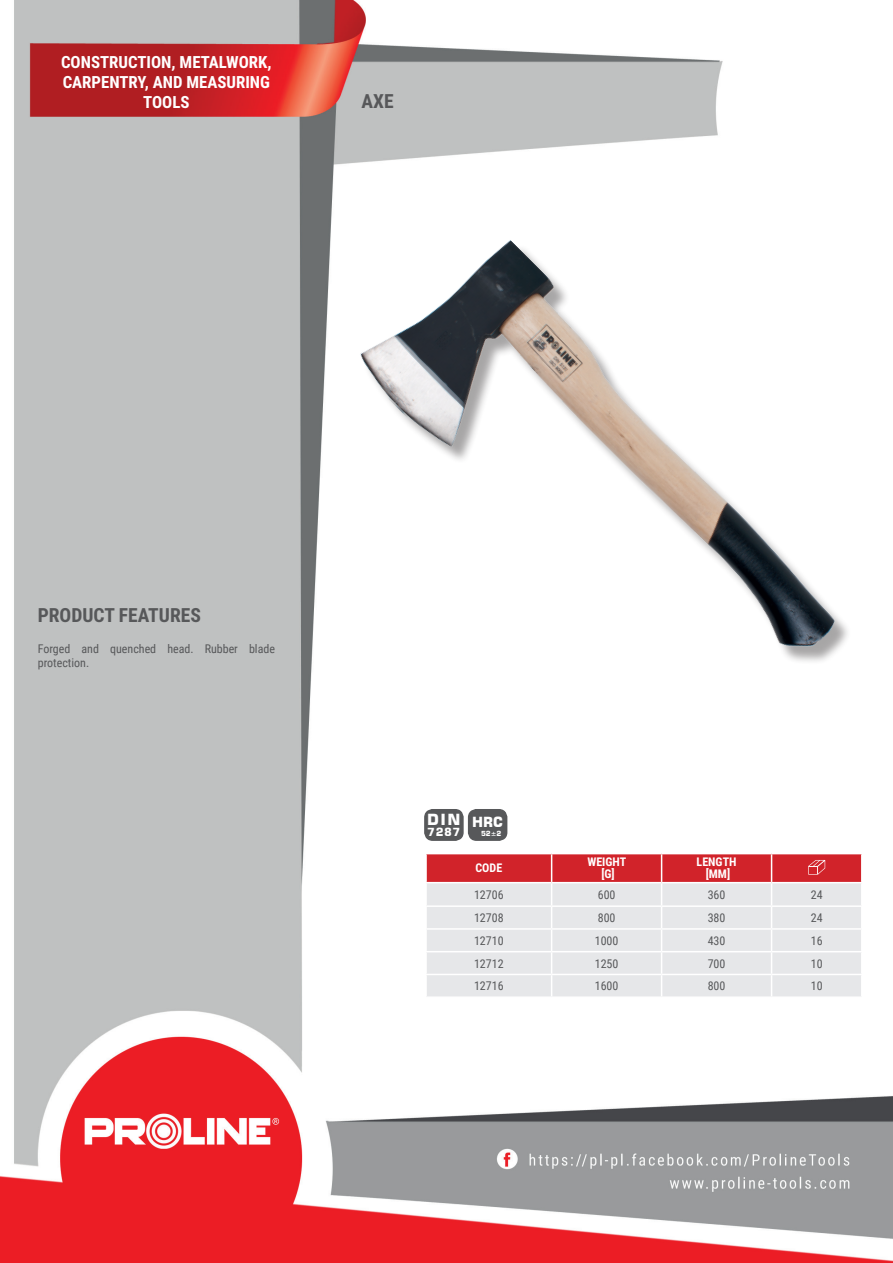
<style>
.page{position:relative;width:893px;height:1263px;background:#fff}
.page>*{position:absolute;margin:0;border:0;box-sizing:border-box;transform-origin:0 0}
.t1{font:700 19.5px "Roboto Condensed";color:#57585a}
.t2{font:700 16.8px/20.1px "Roboto Condensed";color:#fff;text-align:center}
.t3{font:700 15.3px "Square 721 BT";color:#fff}
.t4{font:700 13.95px "Square 721 BT";color:#fff}
.t5{font:12px/14.4px "Roboto Condensed";color:#57585a}
.t6{font:700 12px/12px "Roboto Condensed";color:#fff;text-align:center}
.t7{font:700 11.1px "Square 721 BT";color:#fff}
.t8{font:700 6.9px "Square 721 BT";color:#fff}
</style>
<div class="page">
<img style="left:0;top:0;width:893px;height:1263px">
<img style="left:352px;top:222px;width:513px;height:513px">
<hr style="left:425px;top:854px;width:2px;height:28px;background:#fff">
<hr style="left:425px;top:883px;width:2px;height:22px;background:#fff">
<hr style="left:425px;top:907px;width:2px;height:21px;background:#fff">
<hr style="left:425px;top:930px;width:2px;height:21px;background:#fff">
<hr style="left:425px;top:952px;width:2px;height:22px;background:#fff">
<hr style="left:425px;top:975px;width:2px;height:21px;background:#fff">
<hr style="left:425px;top:853px;width:127px;height:1px;background:#fff">
<hr style="left:425px;top:882px;width:127px;height:1px;background:#fff">
<hr style="left:425px;top:905px;width:127px;height:2px;background:#fff">
<hr style="left:425px;top:928px;width:127px;height:2px;background:#fff">
<hr style="left:425px;top:951px;width:127px;height:1px;background:#fff">
<hr style="left:425px;top:974px;width:127px;height:1px;background:#fff">
<hr style="left:425px;top:996px;width:127px;height:2px;background:#fff">
<hr style="left:552px;top:996px;width:110px;height:2px;background:#fff">
<hr style="left:662px;top:996px;width:110px;height:2px;background:#fff">
<hr style="left:772px;top:996px;width:90px;height:2px;background:#fff">
<svg style="left:426px;top:853px;width:436px;height:143px;background:#e3c3c6"></svg>
<div style="left:425px;top:810px;width:38px;height:30px;background:#57585a;border-radius:8px"></div>
<div style="left:424px;top:809px;width:40px;height:32px;border:1px solid #57585a;border-radius:8px"></div>
<div style="left:469px;top:810px;width:38px;height:30px;background:#57585a;border-radius:8px"></div>
<div style="left:468px;top:809px;width:39px;height:32px;border:1px solid #57585a;border-radius:8px"></div>
<h2 class="t2" style="left:61px;top:51px;width:212px">CONSTRUCTION, METALWORK,<br>CARPENTRY, AND MEASURING<br>TOOLS</h2>
<h1 class="t1" style="left:361px;top:88px;width:34px">AXE</h1>
<h1 class="t1" style="left:38px;top:601px;width:165px">PRODUCT FEATURES</h1>
<p class="t5" style="left:38px;top:641px;width:239px">Forged and quenched head. Rubber blade protection.</p>
<p class="t3" style="left:427px;top:810px;width:35px">DIN</p>
<p class="t7" style="left:427px;top:825px;width:35px">7287</p>
<p class="t4" style="left:472px;top:814px;width:32px">HRC</p>
<p class="t8" style="left:481px;top:829px;width:22px">52±2</p>
<p class="t6" style="left:475px;top:862px;width:28px">CODE</p>
<p class="t6" style="left:587px;top:856px;width:40px">WEIGHT [G]</p>
<p class="t6" style="left:697px;top:856px;width:41px">LENGTH [MM]</p>
<p class="t5" style="left:474px;top:887px;width:31px">12706</p>
<p class="t5" style="left:598px;top:887px;width:19px">600</p>
<p class="t5" style="left:708px;top:887px;width:19px">360</p>
<p class="t5" style="left:811px;top:887px;width:13px">24</p>
<p class="t5" style="left:474px;top:910px;width:31px">12708</p>
<p class="t5" style="left:598px;top:910px;width:19px">800</p>
<p class="t5" style="left:708px;top:910px;width:19px">380</p>
<p class="t5" style="left:811px;top:910px;width:13px">24</p>
<p class="t5" style="left:474px;top:933px;width:31px">12710</p>
<p class="t5" style="left:595px;top:933px;width:25px">1000</p>
<p class="t5" style="left:708px;top:933px;width:19px">430</p>
<p class="t5" style="left:811px;top:933px;width:13px">16</p>
<p class="t5" style="left:474px;top:956px;width:31px">12712</p>
<p class="t5" style="left:595px;top:956px;width:25px">1250</p>
<p class="t5" style="left:708px;top:956px;width:19px">700</p>
<p class="t5" style="left:811px;top:956px;width:13px">10</p>
<p class="t5" style="left:474px;top:978px;width:31px">12716</p>
<p class="t5" style="left:595px;top:978px;width:25px">1600</p>
<p class="t5" style="left:708px;top:978px;width:19px">800</p>
<p class="t5" style="left:811px;top:978px;width:13px">10</p>
</div>
